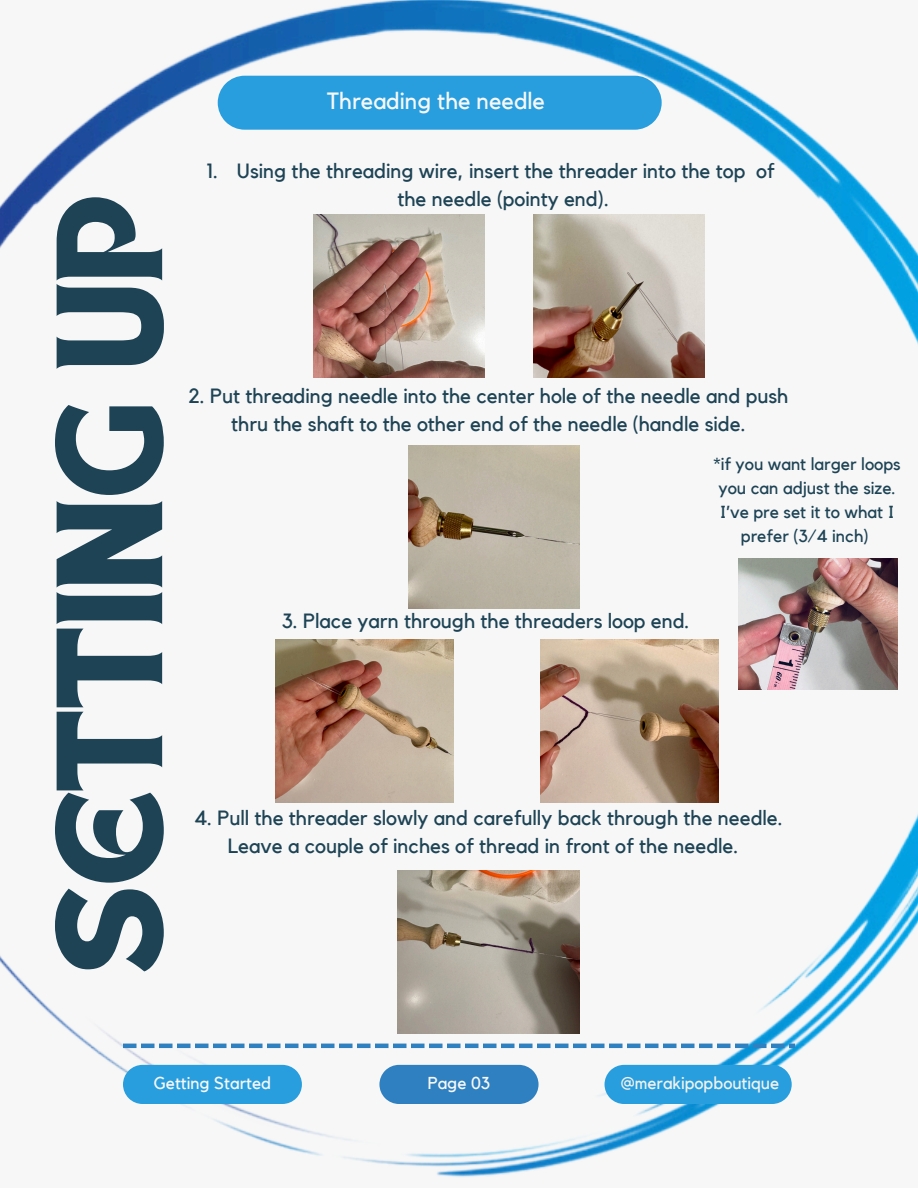
<style>
.page{position:relative;width:918px;height:1188px;background:#fff}
.page>*{position:absolute;margin:0;border:0;box-sizing:border-box;transform-origin:0 0}
.t1{font:109.35px "TANHEADLINE";color:#1d4355}
.t2{font:23.4px "Kollektif";color:#f7f7f7}
.t3{font:20.55px/28.2px "Kollektif";color:#1d4355;text-align:center}
.t4{font:17.4px/23.9px "Kollektif";color:#1d4355;text-align:center}
.t5{font:17.25px "Kollektif";color:#f7f7f7}
.t6{font:17.25px "Kollektif";color:#f2f1ec}
</style>
<div class="page">
<img style="left:0;top:0;width:918px;height:1178px">
<div style="left:218px;top:76px;width:444px;height:54px;background:#289ede"></div>
<svg style="left:123px;top:1044px;width:672px;height:4px"></svg>
<div style="left:123px;top:1065px;width:179px;height:39px;background:#289ede"></div>
<div style="left:605px;top:1065px;width:187px;height:39px;background:#289ede"></div>
<div style="left:379px;top:1065px;width:160px;height:39px;background:#2f80c1"></div>
<img style="left:534px;top:214px;width:171px;height:163px">
<img style="left:314px;top:214px;width:170px;height:163px">
<img style="left:408px;top:446px;width:171px;height:163px">
<img style="left:276px;top:640px;width:177px;height:163px">
<img style="left:541px;top:640px;width:177px;height:163px">
<img style="left:398px;top:870px;width:182px;height:164px">
<img style="left:739px;top:559px;width:159px;height:130px">
<h1 class="t1" style="left:50px;top:974px;width:780px;rotate:-90deg">SETTING UP</h1>
<p class="t3" style="left:207px;top:158px;width:13px">1.</p>
<p class="t2" style="left:327px;top:90px;width:219px">Threading the needle</p>
<h2 class="t3" style="left:237px;top:158px;width:539px">Using the threading wire, insert the threader into the top of the needle (pointy end).</h2>
<p class="t3" style="left:188px;top:383px;width:601px">2. Put threading needle into the center hole of the needle and push thru the shaft to the other end of the needle (handle side.</p>
<p class="t4" style="left:714px;top:453px;width:189px">*if you want larger loops you can adjust the size.<br>I’ve pre set it to what I prefer (3/4 inch)</p>
<h3 class="t3" style="left:282px;top:608px;width:409px">3. Place yarn through the threaders loop end.</h3>
<h3 class="t3" style="left:194px;top:805px;width:590px">4. Pull the threader slowly and carefully back through the needle.<br>Leave a couple of inches of thread in front of the needle.</h3>
<p class="t5" style="left:154px;top:1075px;width:119px">Getting Started</p>
<p class="t5" style="left:428px;top:1075px;width:64px">Page 03</p>
<p class="t6" style="left:621px;top:1075px;width:160px">@merakipopboutique</p>
</div>
